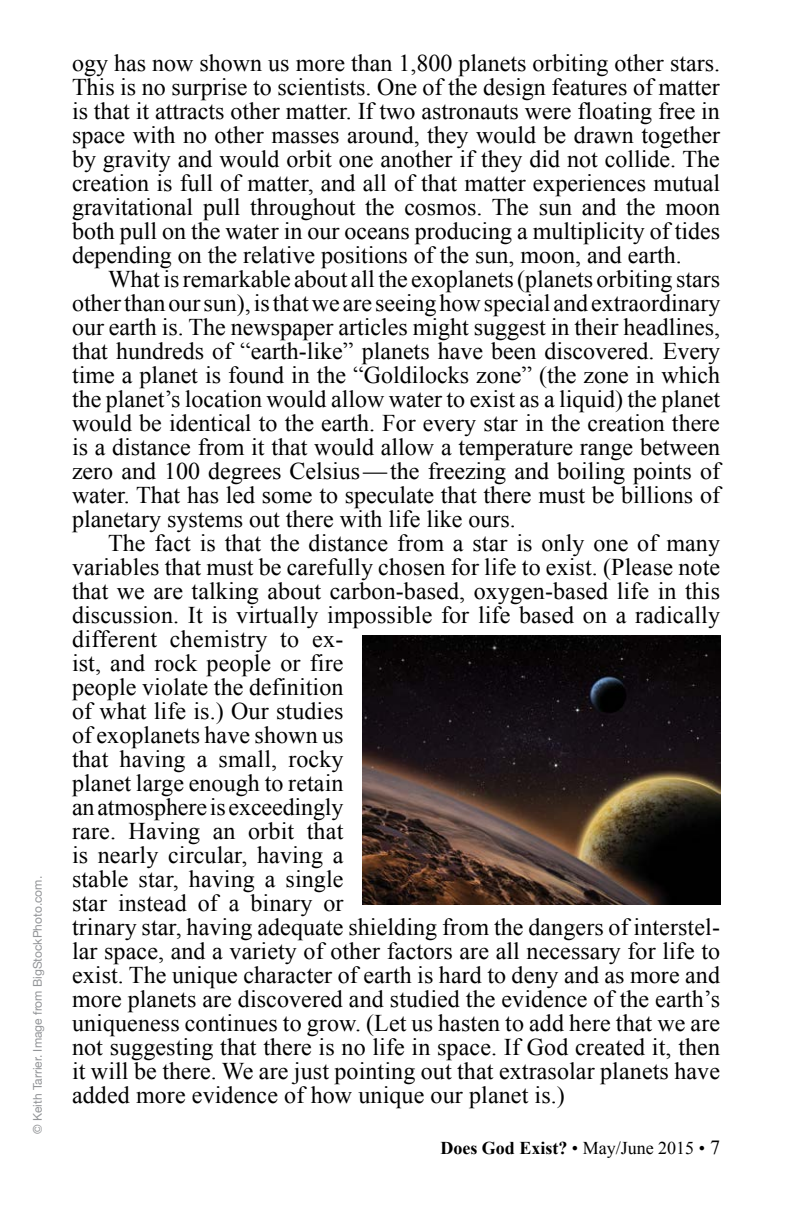
<style>
.page{position:relative;width:792px;height:1224px;background:#fff}
.page>*{position:absolute;margin:0;border:0;box-sizing:border-box;transform-origin:0 0}
.t1{font:24px/24px "Times New Roman";letter-spacing:.005em;color:#000;text-align:justify}
.t2{font:18px "Times New Roman";color:#000}
.t3{font:12px "Helvetica Neue";color:#939598}
.s1{font-weight:700}
.s2{font-size:20px}
</style>
<div class="page">
<img style="left:362px;top:636px;width:358px;height:269px">
<p class="t3" style="left:29px;top:1134px;width:259px;rotate:-90deg">© Keith Tarrier. Image from BigStockPhoto.com.</p>
<p class="t1" style="left:72px;top:50px;width:650px">ogy has now shown us more than 1,800 planets orbiting other stars.<br>This is no surprise to scientists. One of the design features of matter is that it attracts other matter. If two astronauts were floating free in space with no other masses around, they would be drawn together by gravity and would orbit one another if they did not collide. The creation is full of matter, and all of that matter experiences mutual gravitational pull throughout the cosmos. The sun and the moon both pull on the water in our oceans producing a multiplicity of tides depending on the relative positions of the sun, moon, and earth.</p>
<p class="t1" style="left:72px;top:266px;width:650px;text-indent:36px">What is remarkable about all the exoplanets (planets orbiting stars other than our sun), is that we are seeing how special and extraordinary our earth is. The newspaper articles might suggest in their headlines, that hundreds of “earth-like” planets have been discovered. Every time a planet is found in the “Goldilocks zone” (the zone in which the planet’s location would allow water to exist as a liquid) the planet would be identical to the earth. For every star in the creation there is a distance from it that would allow a temperature range between zero and 100 degrees Celsius—the freezing and boiling points of water. That has led some to speculate that there must be billions of planetary systems out there with life like ours.</p>
<p class="t1" style="left:72px;top:530px;width:650px;text-align:left;text-indent:36px">The fact is that the distance from a star is only one of many variables that must be carefully chosen for life to exist. (Please note that we are talking about carbon-based, oxygen-based life in this discussion. It is virtually impossible for life based on a radically different chemistry to ex-<br>ist, and rock people or fire<br>people violate the definition<br>of what life is.) Our studies<br>of exoplanets have shown us<br>that having a small, rocky<br>planet large enough to retain<br>an atmosphere is exceedingly<br>rare. Having an orbit that<br>is nearly circular, having a<br>stable star, having a single<br>star instead of a binary or<br>trinary star, having adequate shielding from the dangers of interstel&shy;lar space, and a variety of other factors are all necessary for life to exist. The unique character of earth is hard to deny and as more and more planets are discovered and studied the evidence of the earth’s uniqueness continues to grow. (Let us hasten to add here that we are not suggesting that there is no life in space. If God created it, then it will be there. We are just pointing out that extrasolar planets have added more evidence of how unique our planet is.)</p>
<p class="t2" style="left:440px;top:1138px;width:281px"><span class="s1">Does God Exist?</span> • May/June 2015 • <span class="s2">7</span></p>
</div>
